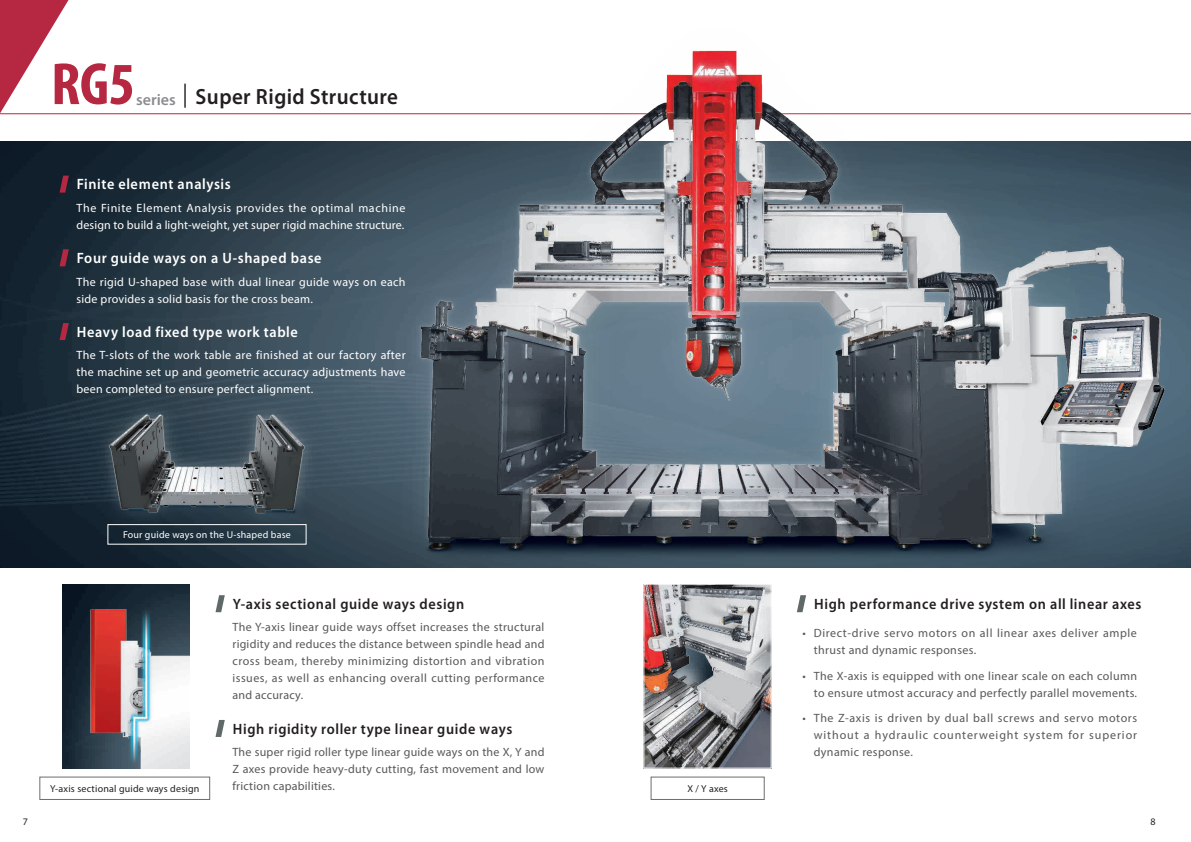
<style>
.page{position:relative;width:1191px;height:842px;background:#fff}
.page>*{position:absolute;margin:0;border:0;box-sizing:border-box;transform-origin:0 0}
.t1{font:700 condensed 60px "Myriad Pro";color:#b62841;scale:1.04 1}
.t2{font:600 22px "Myriad Pro";letter-spacing:.02em;color:#231f20;scale:.95 1}
.t3{font:600 15px "Myriad Pro";letter-spacing:.045em;color:#231f20;scale:.95 1}
.t4{font:600 15px "Myriad Pro";letter-spacing:.045em;color:#fff;scale:.95 1}
.t5{font:12px/17px "Myriad Pro";letter-spacing:.03em;color:#57585a;text-align:justify}
.t6{font:12px/17px "Myriad Pro";letter-spacing:.02em;color:#fff}
.t7{font:12px/17px "Myriad Pro";letter-spacing:.05em;color:#57585a}
.t8{font:10px "Myriad Pro";letter-spacing:.02em;color:#231f20}
.t9{font:10px "Myriad Pro";letter-spacing:.02em;color:#fff}
.s1{font-size:16px;color:#8a8c8f}
</style>
<div class="page">
<hr style="left:0;top:113px;width:1191px;height:1px;background:#b62841">
<img style="left:62px;top:584px;width:20px;height:184px">
<img style="left:0;top:142px;width:349px;height:425px">
<img style="left:349px;top:50px;width:842px;height:541px">
<img style="left:645px;top:586px;width:124px;height:180px">
<div style="left:643px;top:584px;width:128px;height:184px;border:1px solid #fff"></div>
<img style="left:91px;top:377px;width:245px;height:153px">
<img style="left:82px;top:567px;width:108px;height:202px">
<svg style="left:0;top:0;width:69px;height:113px"></svg>
<svg style="left:55px;top:170px;width:18px;height:28px"></svg>
<svg style="left:55px;top:244px;width:18px;height:28px"></svg>
<svg style="left:55px;top:317px;width:18px;height:29px"></svg>
<svg style="left:215px;top:595px;width:10px;height:18px"></svg>
<svg style="left:215px;top:720px;width:10px;height:17px"></svg>
<svg style="left:792px;top:589px;width:18px;height:24px"></svg>
<div style="left:108px;top:524px;width:198px;height:20px;border:1px solid #fff"></div>
<div style="left:40px;top:777px;width:170px;height:23px;border:1px solid #6c6d70"></div>
<div style="left:651px;top:777px;width:113px;height:23px;border:1px solid #6c6d70"></div>
<hr style="left:184px;top:84px;width:2px;height:24px;background:#231f20">
<h1 class="t1" style="left:51px;top:47px;width:82px">RG5</h1>
<h2 class="t2" style="left:136px;top:83px;width:277px"><span class="s1">series</span> Super Rigid Structure</h2>
<p class="t4" style="left:77px;top:175px;width:163px">Finite element analysis</p>
<p class="t6" style="left:77px;top:199px;width:330px">The Finite Element Analysis provides the optimal machine design to build a light-weight, yet super rigid machine structure.</p>
<p class="t4" style="left:77px;top:248px;width:259px">Four guide ways on a U-shaped base</p>
<p class="t6" style="left:77px;top:273px;width:330px">The rigid U-shaped base with dual linear guide ways on each side provides a solid basis for the cross beam.</p>
<p class="t4" style="left:77px;top:322px;width:234px">Heavy load fixed type work table</p>
<p class="t6" style="left:77px;top:347px;width:330px;text-align:justify">The T-slots of the work table are finished at our factory after the machine set up and geometric accuracy adjustments have been completed to ensure perfect alignment.</p>
<p class="t9" style="left:123px;top:529px;width:169px">Four guide ways on the U-shaped base</p>
<p class="t3" style="left:233px;top:594px;width:245px">Y-axis sectional guide ways design</p>
<p class="t5" style="left:232px;top:619px;width:313px">The Y-axis linear guide ways offset increases the structural rigidity and reduces the distance between spindle head and cross beam, thereby minimizing distortion and vibration issues, as well as enhancing overall cutting performance and accuracy.</p>
<p class="t3" style="left:233px;top:719px;width:296px">High rigidity roller type linear guide ways</p>
<p class="t5" style="left:232px;top:743px;width:313px">The super rigid roller type linear guide ways on the X, Y and Z axes provide heavy-duty cutting, fast movement and low friction capabilities.</p>
<p class="t8" style="left:50px;top:782px;width:151px">Y-axis sectional guide ways design</p>
<p class="t8" style="left:687px;top:782px;width:42px">X / Y axes</p>
<p class="t3" style="left:814px;top:594px;width:346px">High performance drive system on all linear axes</p>
<p class="t7" style="left:814px;top:624px;width:324px;text-indent:-11px">• Direct-drive servo motors on all linear axes deliver ample thrust and dynamic responses.</p>
<p class="t5" style="left:802px;top:667px;width:336px;text-align:right">• The X-axis is equipped with one linear scale on each column to ensure utmost accuracy and perfectly parallel movements.</p>
<p class="t5" style="left:814px;top:709px;width:325px;text-indent:-11px">• The Z-axis is driven by dual ball screws and servo motors without a hydraulic counterweight system for superior dynamic response.</p>
<p class="t8" style="left:23px;top:816px;width:7px">7</p>
<p class="t8" style="left:1150px;top:816px;width:7px">8</p>
</div>
